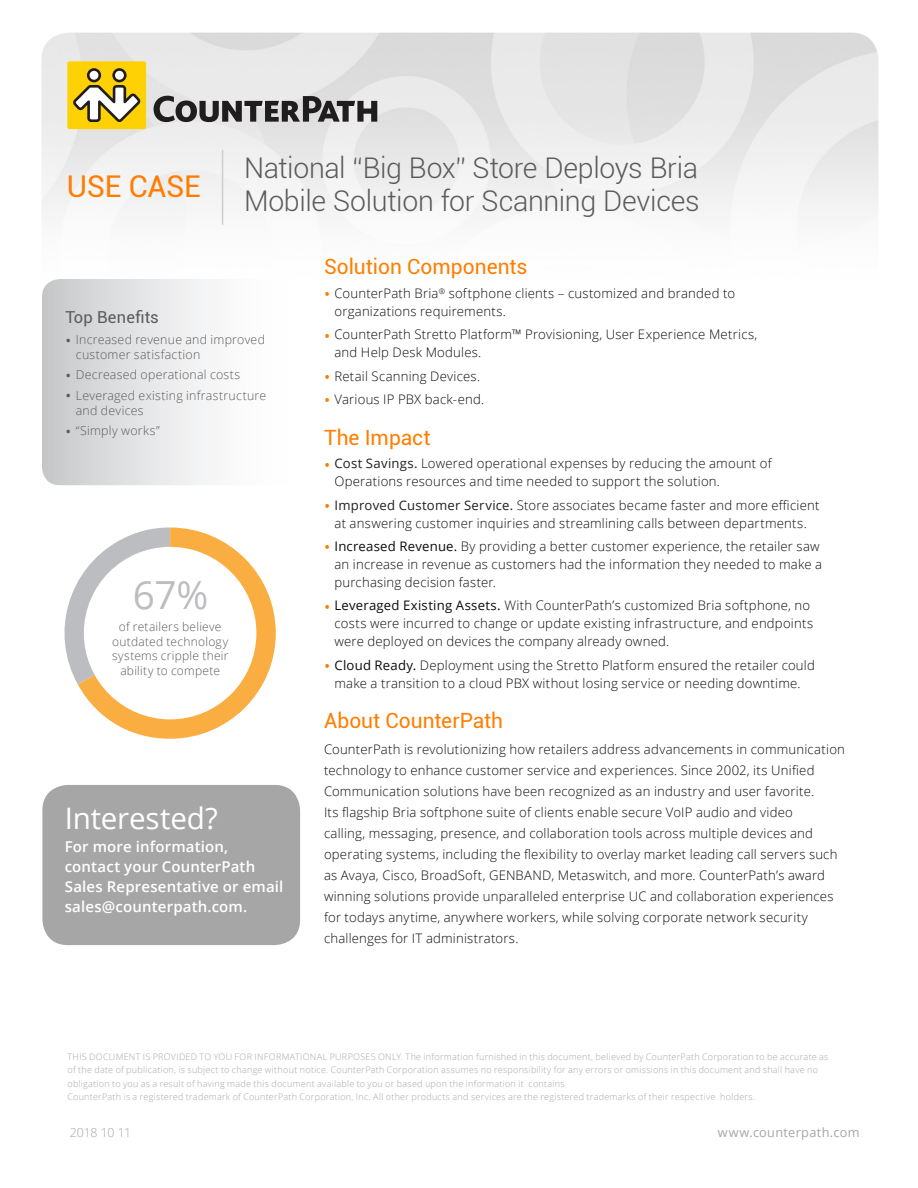
<style>
.page{position:relative;width:918px;height:1188px;background:#fff}
.page>*{position:absolute;margin:0;border:0;box-sizing:border-box;transform-origin:0 0}
.Sub_Head_02{font:38.85px "Open Sans";color:#bcbdc0}
.Headline_01{font:30px "Roboto";letter-spacing:-.01em;color:#ff7d00}
.Headline_01_Bold{font:29.55px "Open Sans";letter-spacing:-.005em;color:#fff}
.Headline_01-2{font:300 28.5px/33px "Roboto";letter-spacing:-.01em;color:#5b5b5b}
.Sub_Head_01{font:21px "Roboto";color:#ff7d00}
.Sub_Head_02-2{font:16.5px "Roboto";letter-spacing:.01em;color:#5b5b5b}
.Body_text_medium_Bol{font:600 15px/19.8px "Open Sans";letter-spacing:.01em;color:#fff}
.Bullet_List_Orange_S{font:300 13.2px/18px "Open Sans";letter-spacing:.015em;color:#0b0b0b}
.Body_text_medium{font:300 13.2px/21px "Open Sans";letter-spacing:.015em;color:#0b0b0b}
.t1{font:12.75px "Open Sans";letter-spacing:.025em;color:#a6a6a6}
.Bullet_List_Grey{font:300 12.3px/15px "Open Sans";letter-spacing:.02em;color:#5b5b5b}
.Body_text_Small{font:300 12.3px "Open Sans";letter-spacing:-.035em;color:#a6a6a6}
.t2{font:300 12px/14.5px "Open Sans";letter-spacing:.02em;color:#5b5b5b;text-align:center}
.Footnote{font:300 9px/13.5px "Open Sans";letter-spacing:.03em;color:#a6a6a6}
.s1{font-weight:400;font-size:15px}
.s2{font-weight:400;font-size:16.5px;color:#ff7d00}
.s3{font-weight:400;color:#231f20}
.s4{font-weight:400}
</style>
<div class="page">
<div style="left:67px;top:61px;width:79px;height:68px;background:#fed105;border-radius:2px"></div>
<svg style="left:154px;top:96px;width:223px;height:26px;background:#848384"></svg>
<svg style="left:73px;top:68px;width:68px;height:54px"></svg>
<svg style="left:64px;top:528px;width:212px;height:211px"></svg>
<div style="left:84px;top:547px;width:172px;height:172px;background:#fff;border-radius:50%"></div>
<svg style="left:42px;top:279px;width:211px;height:206px"></svg>
<div style="left:42px;top:785px;width:258px;height:160px;background:#a6a6a6;border-radius:25px"></div>
<hr style="left:222px;top:150px;width:1px;height:74px;background:#cecece">
<p class="Headline_01" style="left:67px;top:166px;width:136px">USE CASE</p>
<p class="Headline_01-2" style="left:244px;top:150px;width:457px">National “Big Box” Store Deploys Bria<br>Mobile Solution for Scanning Devices</p>
<p class="Sub_Head_02-2" style="left:65px;top:306px;width:95px">Top Benefits</p>
<p class="Bullet_List_Grey" style="left:76px;top:332px;width:191px;text-indent:-10px"><span class="s1">•</span> Increased revenue and improved customer satisfaction</p>
<p class="Bullet_List_Grey" style="left:65px;top:367px;width:176px"><span class="s1">•</span> Decreased operational costs</p>
<p class="Bullet_List_Grey" style="left:76px;top:388px;width:192px;text-indent:-10px"><span class="s1">•</span> Leveraged existing infrastructure and devices</p>
<p class="Bullet_List_Grey" style="left:65px;top:423px;width:96px"><span class="s1">•</span> “Simply works”</p>
<p class="Sub_Head_02" style="left:133px;top:568px;width:77px">67%</p>
<p class="t2" style="left:112px;top:619px;width:118px">of retailers believe outdated technology systems cripple their ability to compete</p>
<p class="Headline_01_Bold" style="left:65px;top:798px;width:155px">Interested?</p>
<p class="Body_text_medium_Bol" style="left:65px;top:837px;width:220px">For more information, contact your CounterPath<br>Sales Representative or email</p>
<p class="Body_text_medium_Bol" style="left:65px;top:896px;width:184px">sales@counterpath.com.</p>
<p class="Sub_Head_01" style="left:324px;top:252px;width:205px">Solution Components</p>
<p class="Bullet_List_Orange_S" style="left:334px;top:284px;width:402px;text-indent:-10px"><span class="s2">•</span> CounterPath Bria<sup>®</sup> softphone clients – customized and branded to organizations requirements.</p>
<p class="Bullet_List_Orange_S" style="left:334px;top:325px;width:424px;text-indent:-10px"><span class="s2">•</span> CounterPath Stretto Platform™ Provisioning, User Experience Metrics, and Help Desk Modules.</p>
<p class="Bullet_List_Orange_S" style="left:324px;top:367px;width:158px"><span class="s2">•</span> Retail Scanning Devices.</p>
<p class="Bullet_List_Orange_S" style="left:324px;top:390px;width:162px"><span class="s2">•</span> Various IP PBX back-end.</p>
<p class="Sub_Head_01" style="left:324px;top:423px;width:108px">The Impact</p>
<p class="Bullet_List_Orange_S" style="left:334px;top:454px;width:439px;text-indent:-10px"><span class="s2">•</span> <span class="s3">Cost Savings.</span> Lowered operational expenses by reducing the amount of<br>Operations resources and time needed to support the solution.</p>
<p class="Bullet_List_Orange_S" style="left:324px;top:496px;width:497px;text-align:center"><span class="s2">•</span> <span class="s3">Improved Customer Service.</span> Store associates became faster and more efficient at answering customer inquiries and streamlining calls between departments.</p>
<p class="Bullet_List_Orange_S" style="left:334px;top:537px;width:489px;text-indent:-10px"><span class="s2">•</span> <span class="s4">Increased Revenue.</span> By providing a better customer experience, the retailer saw an increase in revenue as customers had the information they needed to make a purchasing decision faster.</p>
<p class="Bullet_List_Orange_S" style="left:334px;top:596px;width:480px;text-indent:-10px"><span class="s2">•</span> <span class="s4">Leveraged Existing Assets.</span> With CounterPath’s customized Bria softphone, no costs were incurred to change or update existing infrastructure, and endpoints were deployed on devices the company already owned.</p>
<p class="Bullet_List_Orange_S" style="left:324px;top:656px;width:492px;text-align:center"><span class="s2">•</span> <span class="s4">Cloud Ready.</span> Deployment using the Stretto Platform ensured the retailer could make a transition to a cloud PBX without losing service or needing downtime.</p>
<p class="Sub_Head_01" style="left:324px;top:706px;width:181px">About CounterPath</p>
<p class="Body_text_medium" style="left:324px;top:739px;width:522px">CounterPath is revolutionizing how retailers address advancements in communication technology to enhance customer service and experiences. Since 2002, its Unified Communication solutions have been recognized as an industry and user favorite.<br>Its flagship Bria softphone suite of clients enable secure VoIP audio and video<br>calling, messaging, presence, and collaboration tools across multiple devices and operating systems, including the flexibility to overlay market leading call servers such as Avaya, Cisco, BroadSoft, GENBAND, Metaswitch, and more. CounterPath’s award winning solutions provide unparalleled enterprise UC and collaboration experiences for todays anytime, anywhere workers, while solving corporate network security challenges for IT administrators.</p>
<p class="Footnote" style="left:68px;top:1049px;width:763px">THIS DOCUMENT IS PROVIDED TO YOU FOR INFORMATIONAL PURPOSES ONLY. The information furnished in this document, believed by CounterPath Corporation to be accurate as of the date of publication, is subject to change without notice. CounterPath Corporation assumes no responsibility for any errors or omissions in this document and shall have no obligation to you as a result of having made this document available to you or based upon the information it contains.</p>
<p class="Footnote" style="left:68px;top:1090px;width:689px">CounterPath is a registered trademark of CounterPath Corporation, Inc. All other products and services are the registered trademarks of their respective holders.</p>
<p class="Body_text_Small" style="left:70px;top:1124px;width:63px">2018 10 11</p>
<p class="t1" style="left:718px;top:1124px;width:143px">www.counterpath.com</p>
</div>
